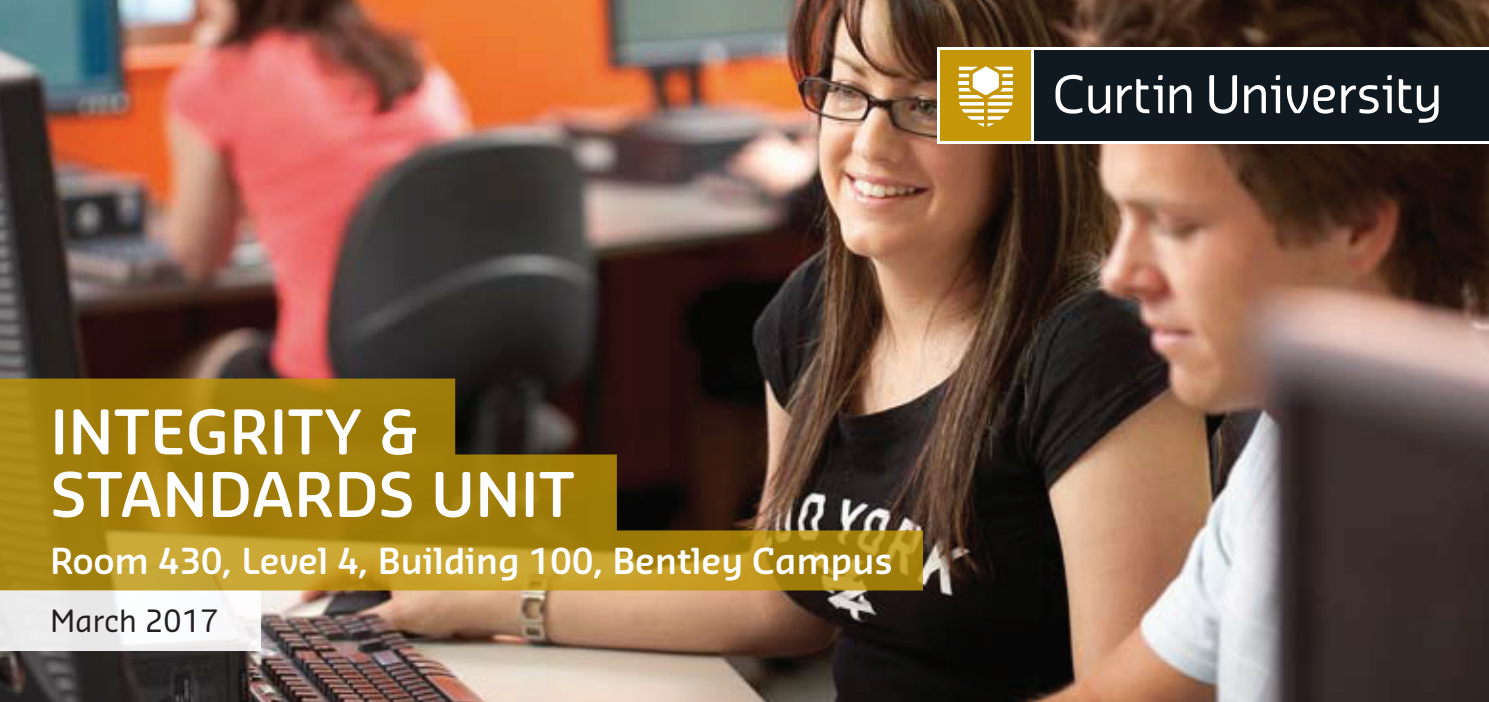
<style>
.page{position:relative;width:1489px;height:702px;background:#fff}
.page>*{position:absolute;margin:0;border:0;box-sizing:border-box;transform-origin:0 0}
.t1{font:600 60px/62.5px "Sansa Soft Pro";color:#fff}
.t2{font:600 35px "Sansa Soft Pro";letter-spacing:-.01em;color:#fff}
.t3{font:30px "Sansa Soft Pro";letter-spacing:-.01em;color:#231f20}
</style>
<div class="page">
<img style="left:0;top:0;width:1488px;height:702px">
<div style="left:0;top:590px;width:260px;height:60px;background:linear-gradient(to right,#e9e9e9,#fbfcfc)"></div>
<svg style="left:0;top:378px;width:922px;height:212px;background:#896b19"></svg>
<div style="left:937px;top:47px;width:551px;height:96px;background:linear-gradient(to right,#fff,#fff)"></div>
<div style="left:940px;top:50px;width:90px;height:90px;background:#c49608"></div>
<svg style="left:958px;top:66px;width:54px;height:61px"></svg>
<div style="left:1034px;top:50px;width:454px;height:90px;background:#101920"></div>
<svg style="left:1209px;top:75px;width:27px;height:39px"></svg>
<svg style="left:1287px;top:85px;width:20px;height:28px"></svg>
<svg style="left:1313px;top:85px;width:21px;height:29px"></svg>
<svg style="left:1398px;top:79px;width:40px;height:44px"></svg>
<svg style="left:1341px;top:75px;width:50px;height:39px"></svg>
<svg style="left:1244px;top:75px;width:35px;height:38px"></svg>
<svg style="left:1088px;top:85px;width:22px;height:29px"></svg>
<svg style="left:1117px;top:75px;width:45px;height:38px"></svg>
<svg style="left:1169px;top:85px;width:22px;height:28px"></svg>
<svg style="left:1055px;top:75px;width:27px;height:39px"></svg>
<h1 class="t1" style="left:50px;top:399px;width:526px">INTEGRITY &amp;<br>STANDARDS UNIT</h1>
<p class="t2" style="left:50px;top:537px;width:844px">Room 430, Level 4, Building 100, Bentley Campus</p>
<p class="t3" style="left:50px;top:600px;width:170px">March 2017</p>
</div>
